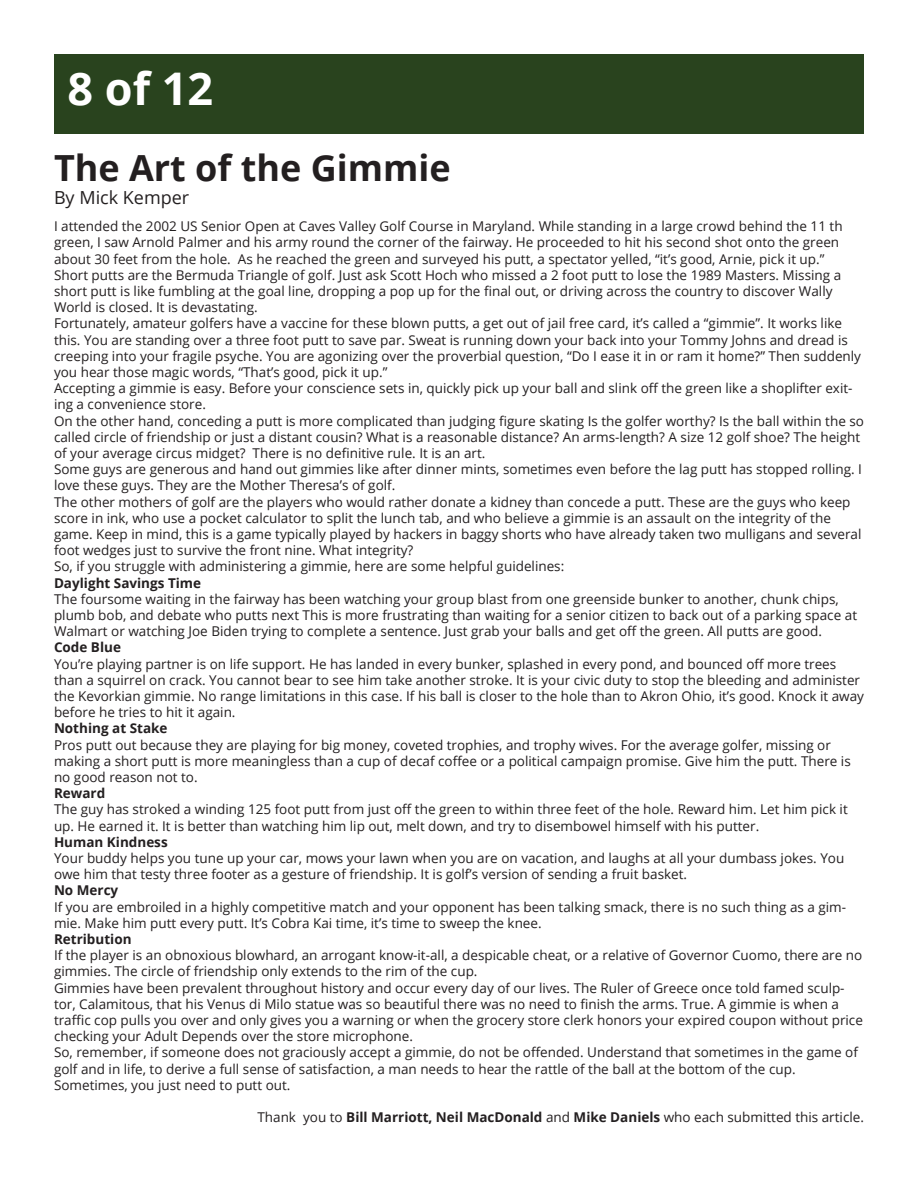
<style>
.page{position:relative;width:918px;height:1188px;background:#fff}
.page>*{position:absolute;margin:0;border:0;box-sizing:border-box;transform-origin:0 0}
.t1{font:700 45px "Open Sans";color:#fff}
.t2{font:700 36px "Open Sans";color:#231f20}
.t3{font:18px "Open Sans";color:#231f20}
.t4{font:13.5px/16.2px "Open Sans";color:#231f20}
.t5{font:700 13.5px "Open Sans";color:#231f20}
.s1{font-weight:700}
</style>
<div class="page">
<div style="left:54px;top:54px;width:810px;height:79px;background:#29431e"></div>
<h1 class="t1" style="left:68px;top:57px;width:147px">8 of 12</h1>
<h2 class="t2" style="left:54px;top:142px;width:398px">The Art of the Gimmie</h2>
<h3 class="t3" style="left:54px;top:185px;width:137px">By Mick Kemper</h3>
<p class="t4" style="left:54px;top:218px;width:812px">I attended the 2002 US Senior Open at Caves Valley Golf Course in Maryland. While standing in a large crowd behind the 11 th green, I saw Arnold Palmer and his army round the corner of the fairway. He proceeded to hit his second shot onto the green about 30 feet from the hole. As he reached the green and surveyed his putt, a spectator yelled, “it’s good, Arnie, pick it up.”<br>Short putts are the Bermuda Triangle of golf. Just ask Scott Hoch who missed a 2 foot putt to lose the 1989 Masters. Missing a short putt is like fumbling at the goal line, dropping a pop up for the final out, or driving across the country to discover Wally World is closed. It is devastating.<br>Fortunately, amateur golfers have a vaccine for these blown putts, a get out of jail free card, it’s called a “gimmie”. It works like this. You are standing over a three foot putt to save par. Sweat is running down your back into your Tommy Johns and dread is creeping into your fragile psyche. You are agonizing over the proverbial question, “Do I ease it in or ram it home?” Then suddenly you hear those magic words, “That’s good, pick it up.”<br>Accepting a gimmie is easy. Before your conscience sets in, quickly pick up your ball and slink off the green like a shoplifter exit&shy;ing a convenience store.<br>On the other hand, conceding a putt is more complicated than judging figure skating Is the golfer worthy? Is the ball within the so called circle of friendship or just a distant cousin? What is a reasonable distance? An arms-length? A size 12 golf shoe? The height of your average circus midget? There is no definitive rule. It is an art.<br>Some guys are generous and hand out gimmies like after dinner mints, sometimes even before the lag putt has stopped rolling. I love these guys. They are the Mother Theresa’s of golf.<br>The other mothers of golf are the players who would rather donate a kidney than concede a putt. These are the guys who keep score in ink, who use a pocket calculator to split the lunch tab, and who believe a gimmie is an assault on the integrity of the game. Keep in mind, this is a game typically played by hackers in baggy shorts who have already taken two mulligans and several foot wedges just to survive the front nine. What integrity?<br>So, if you struggle with administering a gimmie, here are some helpful guidelines:</p>
<p class="t5" style="left:54px;top:573px;width:149px">Daylight Savings Time</p>
<p class="t4" style="left:54px;top:591px;width:805px">The foursome waiting in the fairway has been watching your group blast from one greenside bunker to another, chunk chips, plumb bob, and debate who putts next This is more frustrating than waiting for a senior citizen to back out of a parking space at<br>Walmart or watching Joe Biden trying to complete a sentence. Just grab your balls and get off the green. All putts are good.</p>
<p class="t5" style="left:54px;top:638px;width:69px">Code Blue</p>
<p class="t4" style="left:54px;top:655px;width:812px">You’re playing partner is on life support. He has landed in every bunker, splashed in every pond, and bounced off more trees than a squirrel on crack. You cannot bear to see him take another stroke. It is your civic duty to stop the bleeding and administer the Kevorkian gimmie. No range limitations in this case. If his ball is closer to the hole than to Akron Ohio, it’s good. Knock it away before he tries to hit it again.</p>
<p class="t5" style="left:54px;top:719px;width:115px">Nothing at Stake</p>
<p class="t4" style="left:54px;top:736px;width:798px">Pros putt out because they are playing for big money, coveted trophies, and trophy wives. For the average golfer, missing or making a short putt is more meaningless than a cup of decaf coffee or a political campaign promise. Give him the putt. There is no good reason not to.</p>
<p class="t5" style="left:54px;top:784px;width:53px">Reward</p>
<p class="t4" style="left:54px;top:801px;width:795px">The guy has stroked a winding 125 foot putt from just off the green to within three feet of the hole. Reward him. Let him pick it up. He earned it. It is better than watching him lip out, melt down, and try to disembowel himself with his putter.</p>
<p class="t5" style="left:54px;top:832px;width:115px">Human Kindness</p>
<p class="t4" style="left:54px;top:850px;width:792px">Your buddy helps you tune up your car, mows your lawn when you are on vacation, and laughs at all your dumbass jokes. You owe him that testy three footer as a gesture of friendship. It is golf’s version of sending a fruit basket.</p>
<p class="t5" style="left:54px;top:881px;width:66px">No Mercy</p>
<p class="t4" style="left:54px;top:898px;width:794px">If you are embroiled in a highly competitive match and your opponent has been talking smack, there is no such thing as a gim&shy;mie. Make him putt every putt. It’s Cobra Kai time, it’s time to sweep the knee.</p>
<p class="t5" style="left:54px;top:930px;width:79px">Retribution</p>
<p class="t4" style="left:54px;top:947px;width:810px">If the player is an obnoxious blowhard, an arrogant know-it-all, a despicable cheat, or a relative of Governor Cuomo, there are no gimmies. The circle of friendship only extends to the rim of the cup.<br>Gimmies have been prevalent throughout history and occur every day of our lives. The Ruler of Greece once told famed sculp&shy;tor, Calamitous, that his Venus di Milo statue was so beautiful there was no need to finish the arms. True. A gimmie is when a traffic cop pulls you over and only gives you a warning or when the grocery store clerk honors your expired coupon without price checking your Adult Depends over the store microphone.<br>So, remember, if someone does not graciously accept a gimmie, do not be offended. Understand that sometimes in the game of golf and in life, to derive a full sense of satisfaction, a man needs to hear the rattle of the ball at the bottom of the cup.<br>Sometimes, you just need to putt out.</p>
<p class="t4" style="left:257px;top:1109px;width:608px">Thank you to <span class="s1">Bill Marriott, Neil MacDonald</span> and <span class="s1">Mike Daniels</span> who each submitted this article.</p>
</div>
